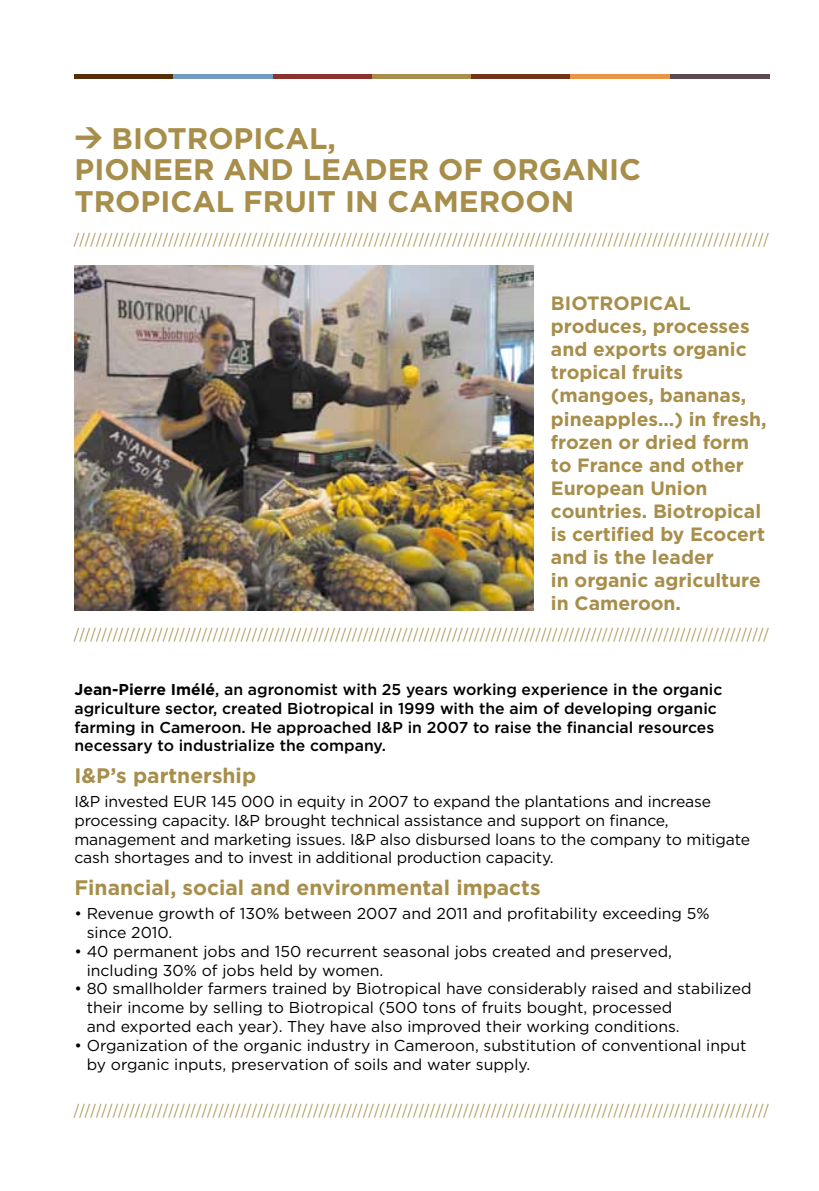
<style>
.page{position:relative;width:819px;height:1191px;background:#fff}
.page>*{position:absolute;margin:0;border:0;box-sizing:border-box;transform-origin:0 0}
.t1{font:700 29.75px/31.5px "Gotham HTF";color:#a78e4a}
.t2{font:700 21px "Gotham HTF";color:#a78e4a}
.t3{font:700 19.25px/23.1px "Gotham HTF";color:#a78e4a}
.t4{font:15.75px/18.9px "Gotham HTF";color:#000}
.t5{font:15.75px "Le Monde Livre";color:#a78e4a}
.t6{font:500 15.75px/18.9px "Gotham HTF";color:#000}
.s1{font-family:"DIN";font-weight:900;font-size:28px}
.s2{font-weight:700}
</style>
<div class="page">
<div style="left:74px;top:74px;width:100px;height:5px;background:#562f08"></div>
<div style="left:174px;top:74px;width:99px;height:5px;background:#719bc0"></div>
<div style="left:273px;top:74px;width:99px;height:5px;background:#8b322c"></div>
<div style="left:372px;top:74px;width:99px;height:5px;background:#a78e4a"></div>
<div style="left:471px;top:74px;width:99px;height:5px;background:#733318"></div>
<div style="left:570px;top:74px;width:100px;height:5px;background:#ea9446"></div>
<div style="left:670px;top:74px;width:99px;height:5px;background:#5d494e"></div>
<img style="left:74px;top:265px;width:459px;height:345px">
<h1 class="t1" style="left:74px;top:122px;width:568px"><span class="s1">&gt;</span> BIOTROPICAL,<br>PIONEER AND LEADER OF ORGANIC<br>TROPICAL FRUIT IN CAMEROON</h1>
<p class="t5" style="left:74px;top:230px;width:695px">/////////////////////////////////////////////////////////////////////////////////////////////////////////////////////////////</p>
<p class="t3" style="left:551px;top:291px;width:217px">BIOTROPICAL produces, processes and exports organic tropical fruits (mangoes, bananas, pineapples…) in fresh, frozen or dried form to France and other<br>European Union countries. Biotropical is certified by Ecocert and is the leader<br>in organic agriculture in Cameroon.</p>
<p class="t5" style="left:74px;top:625px;width:695px">/////////////////////////////////////////////////////////////////////////////////////////////////////////////////////////////</p>
<p class="t6" style="left:74px;top:679px;width:649px"><span class="s2">Jean-Pierre Imélé</span>, an agronomist with 25 years working experience in the organic agriculture sector, created Biotropical in 1999 with the aim of developing organic farming in Cameroon. He approached I&amp;P in 2007 to raise the financial resources necessary to industrialize the company.</p>
<h2 class="t2" style="left:74px;top:763px;width:183px">I&amp;P’s partnership</h2>
<p class="t4" style="left:74px;top:791px;width:677px">I&amp;P invested EUR 145 000 in equity in 2007 to expand the plantations and increase processing capacity. I&amp;P brought technical assistance and support on finance, management and marketing issues. I&amp;P also disbursed loans to the company to mitigate cash shortages and to invest in additional production capacity.</p>
<h2 class="t2" style="left:74px;top:875px;width:467px">Financial, social and environmental impacts</h2>
<p class="t4" style="left:87px;top:903px;width:624px;text-indent:-12px">• Revenue growth of 130% between 2007 and 2011 and profitability exceeding 5% since 2010.</p>
<p class="t4" style="left:87px;top:941px;width:586px;text-indent:-12px">• 40 permanent jobs and 150 recurrent seasonal jobs created and preserved, including 30% of jobs held by women.</p>
<p class="t4" style="left:87px;top:979px;width:666px;text-indent:-12px">• 80 smallholder farmers trained by Biotropical have considerably raised and stabilized their income by selling to Biotropical (500 tons of fruits bought, processed<br>and exported each year). They have also improved their working conditions.</p>
<p class="t4" style="left:87px;top:1035px;width:661px;text-indent:-12px">• Organization of the organic industry in Cameroon, substitution of conventional input by organic inputs, preservation of soils and water supply.</p>
<p class="t5" style="left:74px;top:1101px;width:695px">/////////////////////////////////////////////////////////////////////////////////////////////////////////////////////////////</p>
</div>
